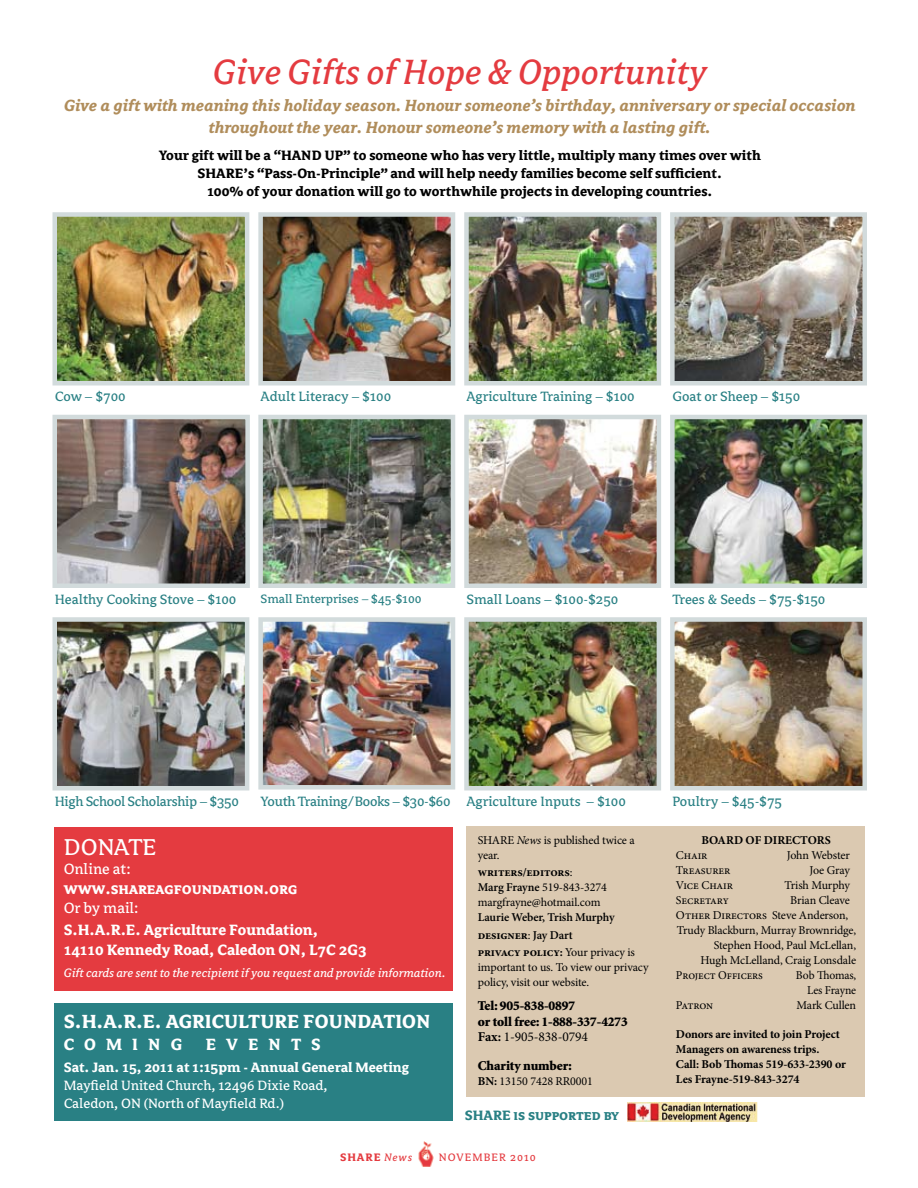
<style>
.page{position:relative;width:918px;height:1188px;background:#fff}
.page>*{position:absolute;margin:0;border:0;box-sizing:border-box;transform-origin:0 0}
.t1{font:italic 39px "Avance";color:#e43b40}
.t2{font:25.5px "Avance";color:#fff}
.t3{font:21px "Avance Bold Caps";color:#fff}
.t4{font:italic 700 18px/21.6px "Avance";color:#b08d5b;text-align:center}
.t5{font:700 18px "Avance";letter-spacing:.56em;color:#fff}
.t6{font:700 16.5px/19.5px "Avance";color:#fff}
.t7{font:16.5px "Avance Bold Caps";color:#fff}
.t8{font:16.5px "Avance";color:#fff}
.t9{font:700 15px/18px "Avance";color:#000}
.t10{font:15px "Avance";color:#298084}
.t11{font:15px/18px "Avance";color:#fff}
.t12{font:700 15px "Avance";color:#fff}
.t13{font:15px "Avance";letter-spacing:-.02em;color:#298084}
.t14{font:15px "Avance Bold Caps";color:#298084}
.t15{font:italic 13.5px "Avance";color:#fff}
.t16{font:900 13.5px/15.8px "Minion Std";letter-spacing:-.01em;color:#000}
.t17{font:13.5px "Avance";color:#298084}
.t18{font:13.5px "Minion Pro";letter-spacing:-.01em;color:#000}
.t19{font:12px/15px "Minion Pro";letter-spacing:-.01em;color:#000}
.t20{font:700 12px/15px "Minion Pro";letter-spacing:-.01em;color:#000}
.t21{font:600 12px/17.1px "Minion Pro";letter-spacing:-.015em;color:#000}
.t22{font:12px "Avance";letter-spacing:.08em;color:#e43b40}
.t23{font:700 12px "Avance";letter-spacing:.08em;color:#e43b40}
.s1{font-style:italic}
.s2{font-weight:700}
.s3{font-weight:600}
.s4{font-weight:400}
.s5{font-weight:400;font-style:italic}
</style>
<div class="page">
<img style="left:418px;top:1141px;width:16px;height:26px">
<div style="left:55px;top:1003px;width:398px;height:117px;background:#298084"></div>
<div style="left:55px;top:827px;width:398px;height:164px;background:#e43b40"></div>
<div style="left:466px;top:826px;width:399px;height:271px;background:#dbc9b1"></div>
<img style="left:57px;top:217px;width:187px;height:164px">
<div style="left:52px;top:212px;width:197px;height:174px;border:4px solid #d2dbdc"></div>
<img style="left:263px;top:217px;width:187px;height:164px">
<div style="left:258px;top:212px;width:197px;height:174px;border:4px solid #d2dbdc"></div>
<img style="left:469px;top:217px;width:187px;height:164px">
<div style="left:464px;top:212px;width:197px;height:174px;border:4px solid #d2dbdc"></div>
<img style="left:675px;top:217px;width:187px;height:164px">
<div style="left:670px;top:212px;width:197px;height:174px;border:4px solid #d2dbdc"></div>
<img style="left:57px;top:420px;width:188px;height:163px">
<div style="left:52px;top:415px;width:198px;height:173px;border:4px solid #d2dbdc"></div>
<img style="left:263px;top:420px;width:187px;height:163px">
<div style="left:258px;top:415px;width:197px;height:173px;border:4px solid #d2dbdc"></div>
<img style="left:469px;top:420px;width:187px;height:163px">
<div style="left:464px;top:415px;width:197px;height:173px;border:4px solid #d2dbdc"></div>
<img style="left:675px;top:420px;width:187px;height:163px">
<div style="left:670px;top:415px;width:197px;height:173px;border:4px solid #d2dbdc"></div>
<img style="left:57px;top:622px;width:187px;height:163px">
<div style="left:52px;top:617px;width:197px;height:173px;border:4px solid #d2dbdc"></div>
<img style="left:263px;top:622px;width:187px;height:163px">
<div style="left:258px;top:617px;width:197px;height:173px;border:4px solid #d2dbdc"></div>
<img style="left:469px;top:622px;width:187px;height:163px">
<div style="left:464px;top:617px;width:197px;height:173px;border:4px solid #d2dbdc"></div>
<img style="left:675px;top:622px;width:187px;height:163px">
<div style="left:670px;top:617px;width:197px;height:173px;border:4px solid #d2dbdc"></div>
<img style="left:627px;top:1103px;width:131px;height:18px">
<h1 class="t1" style="left:213px;top:51px;width:495px">Give Gifts of Hope &amp; Opportunity</h1>
<h3 class="t4" style="left:64px;top:95px;width:793px">Give a gift with meaning this holiday season. Honour someone’s birthday, anniversary or special occasion throughout the year. Honour someone’s memory with a lasting gift.</h3>
<p class="t9" style="left:198px;top:146px;width:565px;text-indent:-39px">Your gift will be a “HAND UP” to someone who has very little, multiply many times over with<br>SHARE</p>
<p class="t9" style="left:207px;top:164px;width:516px;text-indent:36px">’s “Pass-On-Principle” and will help needy families become self sufficient.<br>100% of your donation will go to worthwhile projects in developing countries.</p>
<p class="t10" style="left:55px;top:389px;width:72px">Cow – $700</p>
<p class="t10" style="left:261px;top:389px;width:132px">Adult Literacy – $100</p>
<p class="t10" style="left:467px;top:389px;width:170px">Agriculture Training – $100</p>
<p class="t10" style="left:672px;top:389px;width:129px">Goat or Sheep – $150</p>
<p class="t10" style="left:55px;top:592px;width:183px">Healthy Cooking Stove – $100</p>
<p class="t17" style="left:261px;top:592px;width:162px">Small Enterprises – $45-$100</p>
<p class="t10" style="left:466px;top:592px;width:153px">Small Loans – $100-$250</p>
<p class="t10" style="left:672px;top:592px;width:155px">Trees &amp; Seeds – $75-$150</p>
<p class="t13" style="left:55px;top:794px;width:186px">High School Scholarship – $350</p>
<p class="t10" style="left:261px;top:794px;width:367px">Youth Training/Books – $30-$60 Agriculture Inputs – $100</p>
<p class="t10" style="left:672px;top:794px;width:111px">Poultry – $45-$75</p>
<h2 class="t2" style="left:64px;top:834px;width:94px">Donate</h2>
<h3 class="t8" style="left:64px;top:861px;width:68px">Online at:</h3>
<h3 class="t7" style="left:64px;top:880px;width:235px">www.shareagfoundation.org</h3>
<h3 class="t8" style="left:64px;top:900px;width:76px">Or by mail:</h3>
<h3 class="t6" style="left:64px;top:920px;width:304px">S.H.A.R.E. Agriculture Foundation,<br>14110 Kennedy Road, Caledon ON, L7C 2G3</h3>
<p class="t15" style="left:64px;top:966px;width:383px">Gift cards are sent to the recipient if you request and provide information.</p>
<h3 class="t3" style="left:64px;top:1010px;width:368px">S.H.A.R.E. AGRICULTURE FOUNDATION</h3>
<h3 class="t5" style="left:64px;top:1035px;width:102px">Co ming</h3>
<h3 class="t5" style="left:206px;top:1035px;width:116px">Events</h3>
<p class="t12" style="left:64px;top:1059px;width:347px">Sat. Jan. 15, 2011 at 1:15pm - Annual General Meeting</p>
<p class="t11" style="left:64px;top:1076px;width:265px">Mayfield United Church, 12496 Dixie Road,<br>Caledon, ON (North of Mayfield Rd.)</p>
<p class="t19" style="left:478px;top:833px;width:159px">SHARE <span class="s1">News</span> is published twice a year.</p>
<p class="t19" style="left:478px;top:865px;width:131px"><span class="s2">writers/editors</span>:<br><span class="s3">Marg Frayne</span> 519-843-3274 margfrayne@hotmail.com</p>
<p class="t21" style="left:478px;top:909px;width:159px">Laurie Weber, Trish Murphy <span class="s2">designer</span><span class="s4">:</span> Jay Dart<br><span class="s2">privacy policy:</span> <span class="s4">Your privacy is</span></p>
<p class="t19" style="left:478px;top:959px;width:172px">important to us. To view our privacy policy, visit our website.</p>
<p class="t16" style="left:478px;top:999px;width:152px">Tel: 905-838-0897<br>or toll free: 1-888-337-4273</p>
<p class="t18" style="left:478px;top:1028px;width:112px"><span class="s2">Fax:</span> 1-905-838-0794</p>
<p class="t16" style="left:478px;top:1058px;width:95px">Charity number:</p>
<p class="t19" style="left:478px;top:1073px;width:117px"><span class="s2">BN:</span> 13150 7428 RR0001</p>
<p class="t14" style="left:465px;top:1107px;width:156px">SHARE is supported by</p>
<p class="t23" style="left:340px;top:1151px;width:74px">share <span class="s5">News</span></p>
<p class="t22" style="left:439px;top:1151px;width:98px">november 2010</p>
<p class="t20" style="left:701px;top:833px;width:131px">board of directors</p>
<p class="t19" style="left:676px;top:848px;width:33px">Chair</p>
<p class="t19" style="left:787px;top:848px;width:65px">John Webster</p>
<p class="t19" style="left:676px;top:863px;width:56px">Treasurer</p>
<p class="t19" style="left:810px;top:863px;width:42px">Joe Gray</p>
<p class="t19" style="left:676px;top:878px;width:59px">Vice Chair</p>
<p class="t19" style="left:785px;top:878px;width:67px">Trish Murphy</p>
<p class="t19" style="left:676px;top:893px;width:54px">Secretary</p>
<p class="t19" style="left:790px;top:893px;width:61px">Brian Cleave</p>
<p class="t19" style="left:676px;top:908px;width:174px">Other Directors Steve Anderson,</p>
<p class="t19" style="left:677px;top:923px;width:181px">Trudy Blackburn, Murray Brownridge,</p>
<p class="t19" style="left:714px;top:938px;width:144px">Stephen Hood, Paul McLellan,</p>
<p class="t19" style="left:701px;top:953px;width:157px">Hugh McLelland, Craig Lonsdale</p>
<p class="t19" style="left:676px;top:968px;width:89px">Project Officers</p>
<p class="t19" style="left:796px;top:968px;width:62px;text-align:right">Bob Thomas,<br>Les Frayne</p>
<p class="t19" style="left:676px;top:998px;width:39px">Patron</p>
<p class="t19" style="left:797px;top:998px;width:61px">Mark Cullen</p>
<p class="t20" style="left:676px;top:1026px;width:171px">Donors are invited to join Project<br>Managers on awareness trips.<br>Call: Bob Thomas 519-633-2390 or<br>Les Frayne-519-843-3274</p>
</div>
